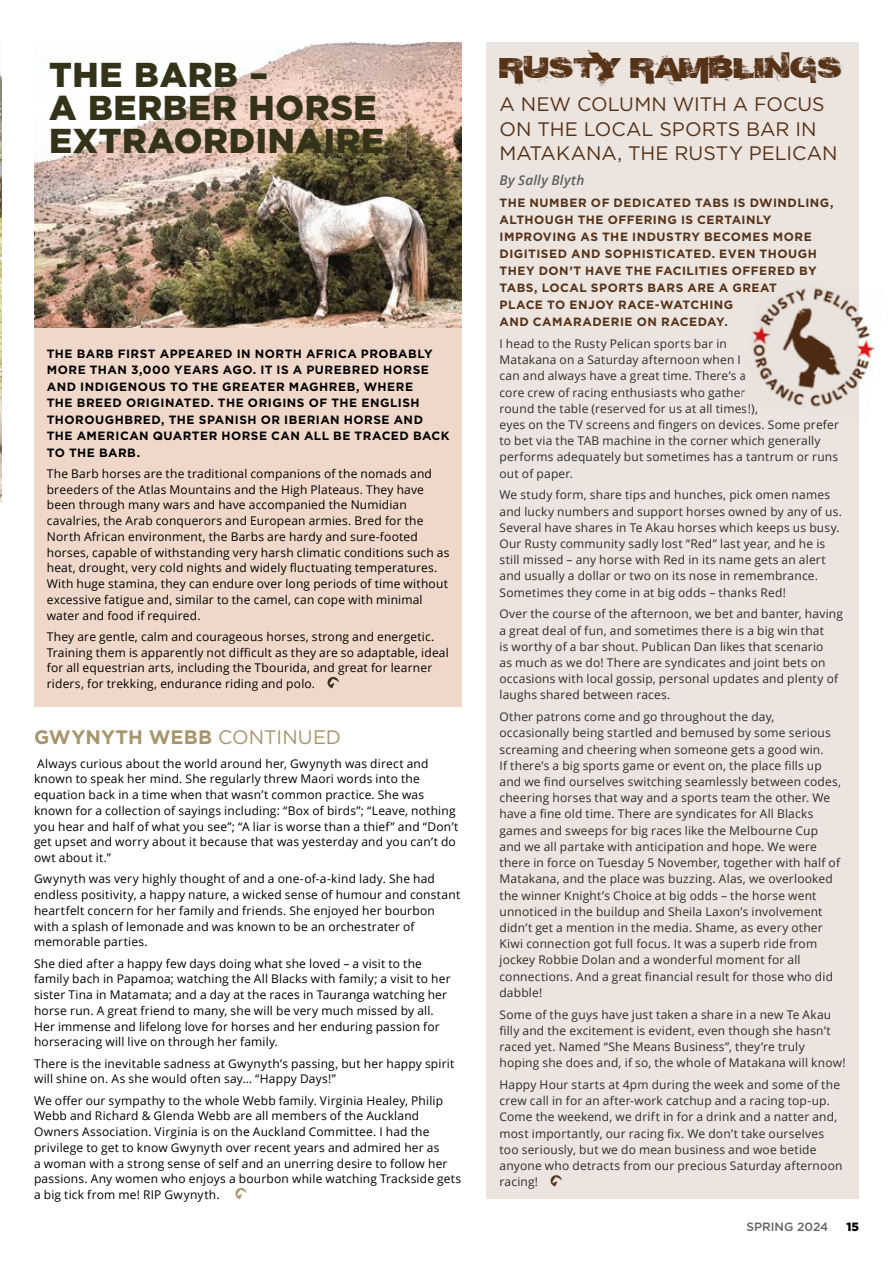
<style>
.page{position:relative;width:893px;height:1263px;background:#fff}
.page>*{position:absolute;margin:0;border:0;box-sizing:border-box;transform-origin:0 0}
.t1{font:900 34.5px/33px "Gotham";letter-spacing:.02em;color:#35321a}
.t2{font:31.5px "Epo XY histo Ry";letter-spacing:.02em;color:#563217}
.t3{font:19.5px/24.5px "Gotham";color:#563217}
.t4{font:700 19.5px "Gotham";letter-spacing:.005em;color:#a7966d}
.t5{font:italic 600 13.5px "Open Sans";letter-spacing:.02em;color:#5f5e5e}
.t6{font:12px/16.2px "Open Sans";letter-spacing:.015em;color:#2d2d2c}
.t7{font:12px/15.8px "Open Sans";letter-spacing:.015em;color:#000}
.t8{font:700 12px/16.5px "Gotham";letter-spacing:.045em;color:#000}
.t9{font:700 12px/17px "Gotham";letter-spacing:.04em;color:#563217}
.t10{font:500 12px "Gotham";color:#646363}
.t11{font:900 12px "Gotham";color:#000}
.s1{font-weight:400}
</style>
<div class="page">
<div style="left:34px;top:43px;width:427px;height:664px;background:#efd8c9"></div>
<img style="left:34px;top:43px;width:427px;height:284px">
<svg style="left:328px;top:677px;width:11px;height:11px"></svg>
<div style="left:487px;top:43px;width:372px;height:1156px;background:#ebe4df"></div>
<svg style="left:551px;top:1175px;width:11px;height:11px"></svg>
<img style="left:752px;top:288px;width:123px;height:119px">
<svg style="left:235px;top:1188px;width:12px;height:11px"></svg>
<img style="left:0;top:66px;width:2px;height:436px">
<h1 class="t1" style="left:49px;top:58px;width:337px">THE BARB –<br>A BERBER HORSE<br>EXTRAORDINAIRE</h1>
<p class="t8" style="left:47px;top:345px;width:404px">THE BARB FIRST APPEARED IN NORTH AFRICA PROBABLY MORE THAN 3,000 YEARS AGO. IT IS A PUREBRED HORSE AND INDIGENOUS TO THE GREATER MAGHREB, WHERE<br>THE BREED ORIGINATED. THE ORIGINS OF THE ENGLISH THOROUGHBRED, THE SPANISH OR IBERIAN HORSE AND THE AMERICAN QUARTER HORSE CAN ALL BE TRACED BACK TO THE BARB.</p>
<p class="t7" style="left:47px;top:465px;width:404px">The Barb horses are the traditional companions of the nomads and breeders of the Atlas Mountains and the High Plateaus. They have been through many wars and have accompanied the Numidian cavalries, the Arab conquerors and European armies. Bred for the North African environment, the Barbs are hardy and sure-footed horses, capable of withstanding very harsh climatic conditions such as heat, drought, very cold nights and widely fluctuating temperatures.<br>With huge stamina, they can endure over long periods of time without excessive fatigue and, similar to the camel, can cope with minimal water and food if required.</p>
<p class="t7" style="left:47px;top:628px;width:404px">They are gentle, calm and courageous horses, strong and energetic.<br>Training them is apparently not difficult as they are so adaptable, ideal for all equestrian arts, including the Tbourida, and great for learner riders, for trekking, endurance riding and polo.</p>
<h3 class="t4" style="left:34px;top:724px;width:309px">GWYNYTH WEBB <span class="s1">CONTINUED</span></h3>
<p class="t7" style="left:34px;top:755px;width:426px">Always curious about the world around her, Gwynyth was direct and known to speak her mind. She regularly threw Maori words into the equation back in a time when that wasn’t common practice. She was known for a collection of sayings including: “Box of birds”; “Leave, nothing you hear and half of what you see”; “A liar is worse than a thief” and “Don’t get upset and worry about it because that was yesterday and you can’t do owt about it.”</p>
<p class="t7" style="left:34px;top:871px;width:428px">Gwynyth was very highly thought of and a one-of-a-kind lady. She had endless positivity, a happy nature, a wicked sense of humour and constant heartfelt concern for her family and friends. She enjoyed her bourbon with a splash of lemonade and was known to be an orchestrater of memorable parties.</p>
<p class="t7" style="left:34px;top:955px;width:418px">She died after a happy few days doing what she loved – a visit to the family bach in Papamoa; watching the All Blacks with family; a visit to her sister Tina in Matamata; and a day at the races in Tauranga watching her horse run. A great friend to many, she will be very much missed by all.<br>Her immense and lifelong love for horses and her enduring passion for horseracing will live on through her family.</p>
<p class="t7" style="left:34px;top:1055px;width:422px">There is the inevitable sadness at Gwynyth’s passing, but her happy spirit will shine on. As she would often say… “Happy Days!”</p>
<p class="t7" style="left:34px;top:1092px;width:429px">We offer our sympathy to the whole Webb family. Virginia Healey, Philip Webb and Richard &amp; Glenda Webb are all members of the Auckland Owners Association. Virginia is on the Auckland Committee. I had the privilege to get to know Gwynyth over recent years and admired her as<br>a woman with a strong sense of self and an unerring desire to follow her passions. Any women who enjoys a bourbon while watching Trackside gets a big tick from me! RIP Gwynyth.</p>
<h2 class="t2" style="left:499px;top:44px;width:343px">RUSTY RAMBLINGS</h2>
<h3 class="t3" style="left:499px;top:92px;width:340px">A NEW COLUMN WITH A FOCUS<br>ON THE LOCAL SPORTS BAR IN<br>MATAKANA, THE RUSTY PELICAN</h3>
<p class="t5" style="left:499px;top:171px;width:86px">By Sally Blyth</p>
<p class="t9" style="left:499px;top:195px;width:335px">THE NUMBER OF DEDICATED TABS IS DWINDLING, ALTHOUGH THE OFFERING IS CERTAINLY IMPROVING AS THE INDUSTRY BECOMES MORE DIGITISED AND SOPHISTICATED. EVEN THOUGH THEY DON’T HAVE THE FACILITIES OFFERED BY TABS, LOCAL SPORTS BARS ARE A GREAT<br>PLACE TO ENJOY RACE-WATCHING<br>AND CAMARADERIE ON RACEDAY.</p>
<p class="t6" style="left:499px;top:335px;width:341px">I head to the Rusty Pelican sports bar in<br>Matakana on a Saturday afternoon when I<br>can and always have a great time. There’s a<br>core crew of racing enthusiasts who gather<br>round the table (reserved for us at all times!),<br>eyes on the TV screens and fingers on devices. Some prefer to bet via the TAB machine in the corner which generally performs adequately but sometimes has a tantrum or runs out of paper.</p>
<p class="t6" style="left:499px;top:487px;width:344px">We study form, share tips and hunches, pick omen names and lucky numbers and support horses owned by any of us.<br>Several have shares in Te Akau horses which keeps us busy.<br>Our Rusty community sadly lost “Red” last year, and he is still missed – any horse with Red in its name gets an alert and usually a dollar or two on its nose in remembrance.<br>Sometimes they come in at big odds – thanks Red!</p>
<p class="t6" style="left:499px;top:606px;width:345px">Over the course of the afternoon, we bet and banter, having a great deal of fun, and sometimes there is a big win that<br>is worthy of a bar shout. Publican Dan likes that scenario<br>as much as we do! There are syndicates and joint bets on occasions with local gossip, personal updates and plenty of laughs shared between races.</p>
<p class="t6" style="left:499px;top:708px;width:343px">Other patrons come and go throughout the day, occasionally being startled and bemused by some serious screaming and cheering when someone gets a good win.<br>If there’s a big sports game or event on, the place fills up and we find ourselves switching seamlessly between codes, cheering horses that way and a sports team the other. We have a fine old time. There are syndicates for All Blacks games and sweeps for big races like the Melbourne Cup and we all partake with anticipation and hope. We were there in force on Tuesday 5 November, together with half of Matakana, and the place was buzzing. Alas, we overlooked the winner Knight’s Choice at big odds – the horse went unnoticed in the buildup and Sheila Laxon’s involvement didn’t get a mention in the media. Shame, as every other Kiwi connection got full focus. It was a superb ride from jockey Robbie Dolan and a wonderful moment for all connections. And a great financial result for those who did dabble!</p>
<p class="t6" style="left:499px;top:1006px;width:348px">Some of the guys have just taken a share in a new Te Akau filly and the excitement is evident, even though she hasn’t raced yet. Named “She Means Business”, they’re truly hoping she does and, if so, the whole of Matakana will know!</p>
<p class="t6" style="left:499px;top:1076px;width:344px">Happy Hour starts at 4pm during the week and some of the crew call in for an after-work catchup and a racing top-up.<br>Come the weekend, we drift in for a drink and a natter and, most importantly, our racing fix. We don’t take ourselves too seriously, but we do mean business and woe betide anyone who detracts from our precious Saturday afternoon racing!</p>
<p class="t10" style="left:746px;top:1218px;width:83px">SPRING 2024</p>
<p class="t11" style="left:846px;top:1218px;width:14px">15</p>
</div>
